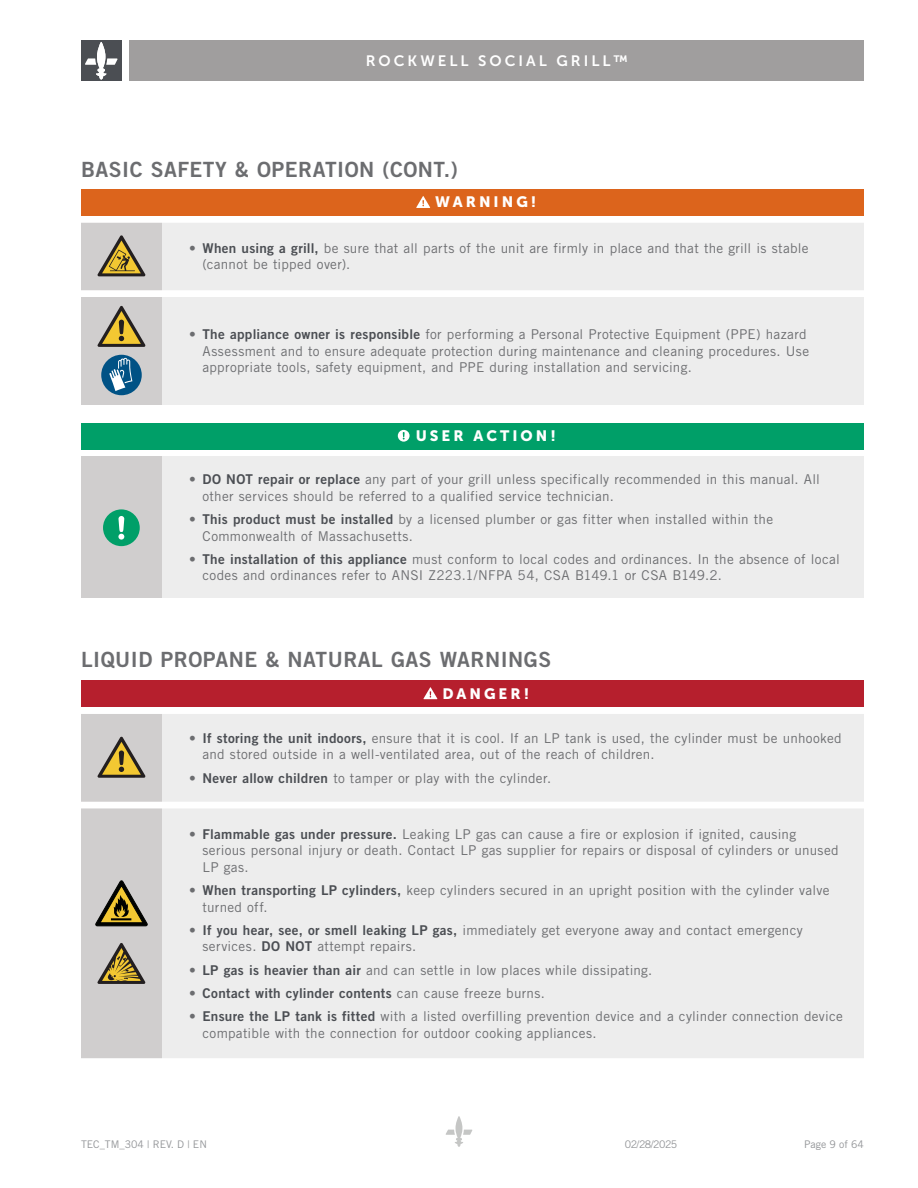
<style>
.page{position:relative;width:918px;height:1188px;background:#fff}
.page>*{position:absolute;margin:0;border:0;box-sizing:border-box;transform-origin:0 0}
.Section_Subhead_h2{font:21px "Trade Gothic LT Std Bd 2";letter-spacing:.025em;color:#6c6d70}
.Table_title_bar{font:15px "Museo Sans 900";letter-spacing:.2em;color:#fff}
.t1{font:15px "Museo Sans 700";letter-spacing:.2em;color:#fff}
.t2{font:13.5px/16.5px "Trade Gothic LT Std";letter-spacing:.02em;color:#6c6d70}
.t3{font:13.5px "Trade Gothic LT Std Bd 2";letter-spacing:.02em;color:#4b4e53}
.t4{font:10.5px "Trade Gothic LT Std";color:#939598}
.s1{font-family:"Trade Gothic LT Std Bd 2";color:#4b4e53}
.s2{font-family:"Trade Gothic LT Std";color:#6c6d70}
</style>
<div class="page">
<div style="left:130px;top:40px;width:734px;height:41px;background:#a09e9e"></div>
<div style="left:81px;top:40px;width:41px;height:41px;background:#4b4e53"></div>
<svg style="left:85px;top:42px;width:33px;height:38px"></svg>
<svg style="left:446px;top:1116px;width:26px;height:31px"></svg>
<div style="left:81px;top:189px;width:783px;height:27px;background:#dc641c"></div>
<div style="left:162px;top:223px;width:702px;height:182px;background:#ededed"></div>
<svg style="left:416px;top:196px;width:14px;height:12px"></svg>
<svg style="left:81px;top:223px;width:81px;height:182px;background:#babbb3"></svg>
<div style="left:81px;top:423px;width:783px;height:27px;background:#009f68"></div>
<div style="left:81px;top:457px;width:81px;height:141px;background:#d0cece"></div>
<div style="left:162px;top:457px;width:702px;height:141px;background:#ededed"></div>
<svg style="left:398px;top:430px;width:12px;height:12px"></svg>
<div style="left:103px;top:509px;width:37px;height:37px;background:#009f68;border-radius:50%"></div>
<svg style="left:118px;top:516px;width:6px;height:24px"></svg>
<div style="left:81px;top:680px;width:783px;height:27px;background:#b61f2d"></div>
<div style="left:162px;top:714px;width:702px;height:344px;background:#ededed"></div>
<svg style="left:423px;top:687px;width:14px;height:12px"></svg>
<svg style="left:81px;top:714px;width:81px;height:344px;background:#c5c1b9"></svg>
<p class="t1" style="left:366px;top:53px;width:263px">ROCKWELL SOCIAL GRILL™</p>
<p class="Section_Subhead_h2" style="left:81px;top:157px;width:378px">BASIC SAFETY &amp; OPERATION (CONT.)</p>
<p class="Table_title_bar" style="left:435px;top:194px;width:103px">WARNING!</p>
<p class="t2" style="left:202px;top:240px;width:608px;text-indent:-14px">• <span class="s1">When using a grill,</span> be sure that all parts of the unit are firmly in place and that the grill is stable (cannot be tipped over).</p>
<p class="t2" style="left:202px;top:326px;width:608px;text-indent:-14px">• <span class="s1">The appliance owner is responsible</span> for performing a Personal Protective Equipment (PPE) hazard<br>Assessment and to ensure adequate protection during maintenance and cleaning procedures. Use appropriate tools, safety equipment, and PPE during installation and servicing.</p>
<p class="Table_title_bar" style="left:416px;top:427px;width:142px">USER ACTION!</p>
<p class="t2" style="left:202px;top:471px;width:619px;text-indent:-14px">• <span class="s1">DO NOT repair or replace</span> any part of your grill unless specifically recommended in this manual. All other services should be referred to a qualified service technician.</p>
<p class="t2" style="left:202px;top:511px;width:572px;text-indent:-14px">• <span class="s1">This product must be installed</span> by a licensed plumber or gas fitter when installed within the<br>Commonwealth of Massachusetts.</p>
<p class="t2" style="left:202px;top:551px;width:639px;text-indent:-14px">• <span class="s1">The installation of this appliance</span> must conform to local codes and ordinances. In the absence of local codes and ordinances refer to ANSI Z223.1/NFPA 54, CSA B149.1 or CSA B149.2.</p>
<p class="Section_Subhead_h2" style="left:81px;top:647px;width:472px">LIQUID PROPANE &amp; NATURAL GAS WARNINGS</p>
<p class="Table_title_bar" style="left:442px;top:685px;width:88px">DANGER!</p>
<p class="t2" style="left:202px;top:730px;width:641px;text-indent:-14px">• <span class="s1">If storing the unit indoors,</span> ensure that it is cool. If an LP tank is used, the cylinder must be unhooked and stored outside in a well-ventilated area, out of the reach of children.</p>
<p class="t2" style="left:189px;top:769px;width:364px">• <span class="s1">Never allow children</span> to tamper or play with the cylinder.</p>
<p class="t2" style="left:202px;top:826px;width:638px;text-indent:-14px">• <span class="s1">Flammable gas under pressure.</span> Leaking LP gas can cause a fire or explosion if ignited, causing serious personal injury or death. Contact LP gas supplier for repairs or disposal of cylinders or unused<br>LP gas.</p>
<p class="t2" style="left:202px;top:882px;width:628px;text-indent:-14px">• <span class="s1">When transporting LP cylinders,</span> keep cylinders secured in an upright position with the cylinder valve turned off.</p>
<p class="t2" style="left:202px;top:922px;width:602px;text-indent:-14px">• <span class="s1">If you hear, see, or smell leaking LP gas,</span> immediately get everyone away and contact emergency services. <span class="s1">DO NOT</span> attempt repairs.</p>
<p class="t2" style="left:189px;top:961px;width:465px">• <span class="s1">LP gas is heavier than air</span> and can settle in low places while dissipating.</p>
<p class="t3" style="left:189px;top:985px;width:357px"><span class="s2">•</span> Contact with cylinder contents <span class="s2">can cause freeze burns.</span></p>
<p class="t2" style="left:202px;top:1008px;width:642px;text-indent:-14px">• <span class="s1">Ensure the LP tank is fitted</span> with a listed overfilling prevention device and a cylinder connection device compatible with the connection for outdoor cooking appliances.</p>
<p class="t4" style="left:81px;top:1137px;width:127px">TEC_TM_304 | REV. D | EN</p>
<p class="t4" style="left:625px;top:1137px;width:54px">02/28/2025</p>
<p class="t4" style="left:804px;top:1137px;width:61px">Page 9 of 64</p>
</div>
